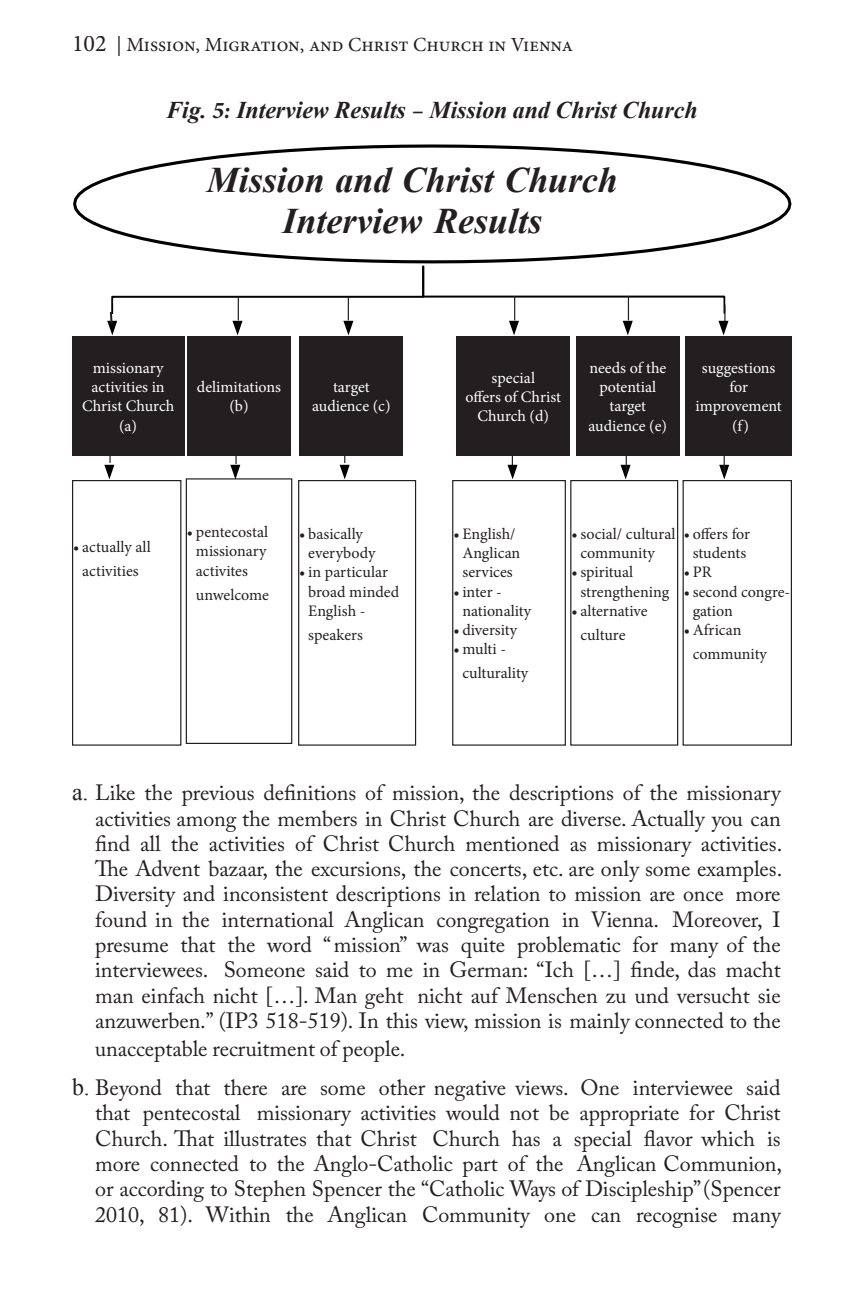
<style>
.page{position:relative;width:864px;height:1296px;background:#fff}
.page>*{position:absolute;margin:0;border:0;box-sizing:border-box;transform-origin:0 0}
.t1{font:italic 700 36px/40.4px "Times New Roman";color:#231f20;text-align:center}
.t2{font:italic 700 24px "Times New Roman";letter-spacing:-.005em;color:#231f20}
.t3{font:22px/25.2px "Adobe Caslon Pro";letter-spacing:-.005em;color:#231f20;text-align:justify}
.t4{font:20px "Minion Pro";color:#231f20}
.t5{font:16px/19.2px "Minion Pro";color:#231f20}
.t6{font:16px/19.2px "Minion Pro";color:#fff;text-align:center}
.s1{font-size:24px}
.s2{font-family:"Minion Pro"}
.s3{font-family:"Times New Roman";font-size:24px}
</style>
<div class="page">
<div style="left:72px;top:480px;width:109px;height:266px;border:1px solid #231f20"></div>
<div style="left:186px;top:478px;width:106px;height:266px;border:1px solid #231f20"></div>
<div style="left:452px;top:480px;width:114px;height:266px;border:1px solid #231f20"></div>
<div style="left:570px;top:480px;width:108px;height:266px;border:1px solid #231f20"></div>
<div style="left:683px;top:480px;width:109px;height:266px;border:1px solid #231f20"></div>
<div style="left:298px;top:480px;width:118px;height:266px;border:1px solid #231f20"></div>
<div style="left:72px;top:336px;width:112px;height:120px;background:#231f20"></div>
<div style="left:187px;top:336px;width:104px;height:120px;background:#231f20"></div>
<div style="left:456px;top:336px;width:114px;height:120px;background:#231f20"></div>
<div style="left:300px;top:336px;width:103px;height:120px;background:#231f20"></div>
<div style="left:576px;top:336px;width:104px;height:120px;background:#231f20"></div>
<div style="left:685px;top:336px;width:107px;height:120px;background:#231f20"></div>
<svg style="left:340px;top:456px;width:10px;height:23px"></svg>
<svg style="left:230px;top:456px;width:10px;height:23px"></svg>
<svg style="left:104px;top:456px;width:10px;height:23px"></svg>
<svg style="left:107px;top:265px;width:622px;height:70px"></svg>
<svg style="left:508px;top:456px;width:10px;height:23px"></svg>
<svg style="left:621px;top:456px;width:10px;height:23px"></svg>
<svg style="left:719px;top:456px;width:10px;height:23px"></svg>
<svg style="left:73px;top:144px;width:719px;height:120px"></svg>
<p class="t4" style="left:72px;top:32px;width:503px"><span class="s1">102</span> | Mission, Migration, and Christ Church in Vienna</p>
<p class="t2" style="left:166px;top:97px;width:533px">Fig. <span class="s2">5:</span> Interview Results <span class="s2">–</span> Mission and Christ Church</p>
<h1 class="t1" style="left:207px;top:160px;width:412px">Mission and Christ Church<br>Interview Results</h1>
<p class="t6" style="left:82px;top:358px;width:94px">missionary activities in<br>Christ Church (a)</p>
<p class="t6" style="left:197px;top:378px;width:86px">delimitations (b)</p>
<p class="t6" style="left:466px;top:368px;width:97px">special<br>offers of Christ<br>Church (d)</p>
<p class="t6" style="left:312px;top:378px;width:80px">target audience (c)</p>
<p class="t6" style="left:589px;top:358px;width:80px">needs of the potential target audience (e)</p>
<p class="t6" style="left:696px;top:358px;width:88px">suggestions for improvement (f)</p>
<p class="t5" style="left:73px;top:535px;width:79px;line-height:24px;text-align:center">• actually all activities</p>
<p class="t5" style="left:196px;top:523px;width:74px;text-align:justify;text-indent:-9px">• pentecostal missionary activites</p>
<p class="t5" style="left:196px;top:585px;width:75px">unwelcome</p>
<p class="t5" style="left:308px;top:524px;width:69px;text-indent:-9px">• basically everybody</p>
<p class="t5" style="left:308px;top:563px;width:92px;text-indent:-9px">• in particular broad minded<br>English -</p>
<p class="t5" style="left:308px;top:625px;width:56px">speakers</p>
<p class="t5" style="left:453px;top:524px;width:69px;text-align:center">• English/<br>Anglican services</p>
<p class="t5" style="left:462px;top:582px;width:70px;text-indent:-9px">• inter - nationality</p>
<p class="t5" style="left:453px;top:620px;width:65px">• diversity</p>
<p class="t5" style="left:462px;top:637px;width:67px;line-height:24px;text-indent:-9px">• multi - culturality</p>
<p class="t5" style="left:580px;top:524px;width:97px;text-indent:-9px">• social/ cultural community</p>
<p class="t5" style="left:580px;top:563px;width:90px;text-indent:-9px">• spiritual strengthening</p>
<p class="t5" style="left:580px;top:599px;width:69px;line-height:24px;text-indent:-9px">• alternative culture</p>
<p class="t5" style="left:684px;top:524px;width:68px;text-align:center">• offers for students</p>
<p class="t5" style="left:684px;top:563px;width:29px">• PR</p>
<p class="t5" style="left:693px;top:582px;width:99px;text-indent:-9px">• second congre&shy;gation</p>
<p class="t5" style="left:693px;top:618px;width:76px;line-height:24px;text-indent:-9px">• African community</p>
<p class="t3" style="left:95px;top:780px;width:689px;text-indent:-23px"><span class="s3">a.</span> Like the previous definitions of mission, the descriptions of the missionary activities among the members in Christ Church are diverse. Actually you can find all the activities of Christ Church mentioned as missionary activities.<br>The Advent bazaar, the excursions, the concerts, etc. are only some examples.<br>Diversity and inconsistent descriptions in relation to mission are once more found in the international Anglican congregation in Vienna. Moreover, I presume that the word “mission” was quite problematic for many of the interviewees. Someone said to me in German: “Ich […] finde, das macht man einfach nicht […]. Man geht nicht auf Menschen zu und versucht sie anzuwerben.” (IP3 518-519). In this view, mission is mainly connected to the</p>
<p class="t3" style="left:72px;top:1028px;width:710px;line-height:39.6px;text-indent:23px">unacceptable recruitment of people.<br><span class="s3">b.</span> Beyond that there are some other negative views. One interviewee said</p>
<p class="t3" style="left:95px;top:1100px;width:688px">that pentecostal missionary activities would not be appropriate for Christ Church. That illustrates that Christ Church has a special flavor which is more connected to the Anglo-Catholic part of the Anglican Communion, or according to Stephen Spencer the “Catholic Ways of Discipleship” (Spencer 2010, 81). Within the Anglican Community one can recognise many</p>
</div>
